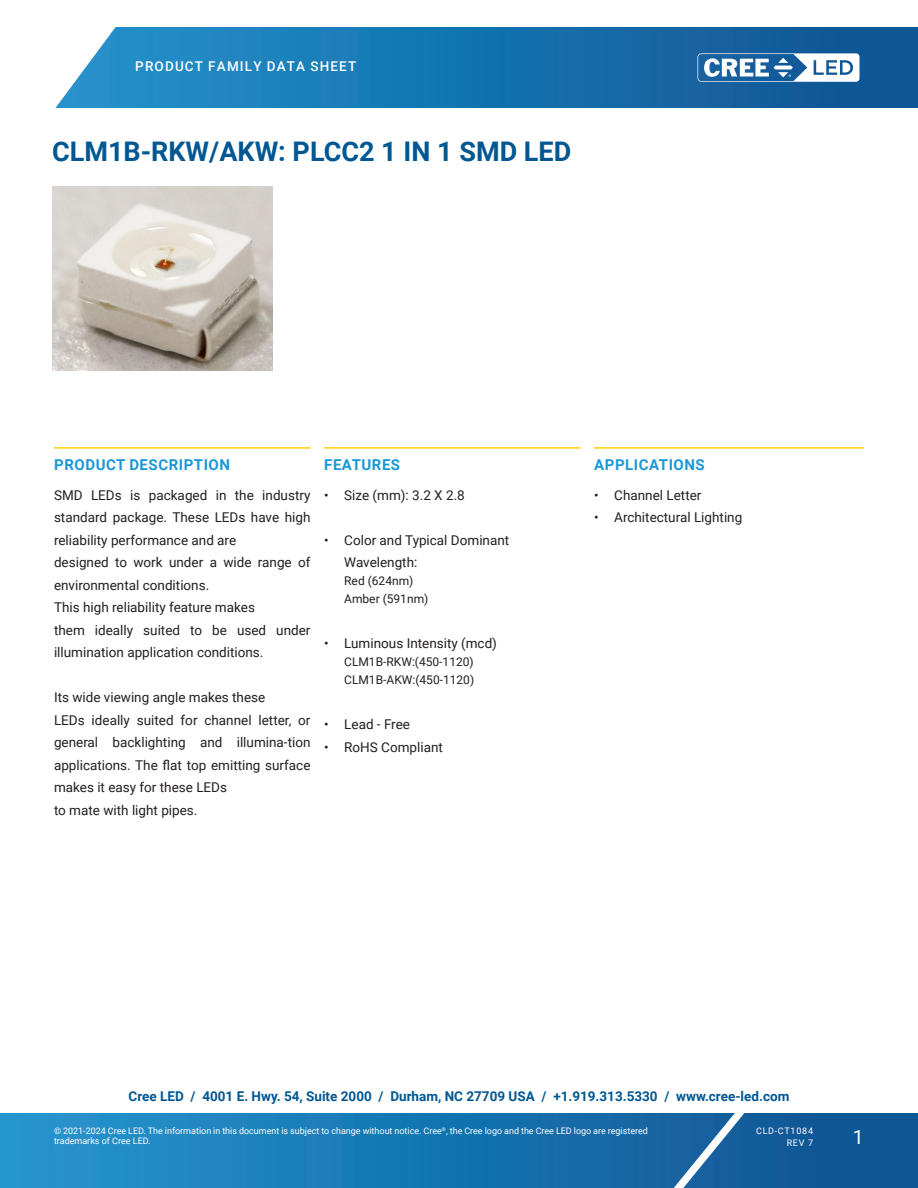
<style>
.page{position:relative;width:918px;height:1188px;background:#fff}
.page>*{position:absolute;margin:0;border:0;box-sizing:border-box;transform-origin:0 0}
.doc_title{font:700 27px "Roboto";color:#015792}
.t1{font:19.5px "Roboto";color:#fff}
.Section_heading_top_rule{font:700 15px "Roboto";letter-spacing:.035em;color:#1a98d6}
.Text_justify{font:13.5px/22.5px "Roboto";color:#231f20}
.t2{font:700 13.5px "Roboto";color:#015792}
.t3{font:500 13.5px "Roboto";letter-spacing:.085em;color:#fff}
.bullet_2{font:12px "Roboto";color:#231f20}
.t4{font:9px/10.8px "Roboto";color:#fff}
.t5{font:9px/12px "Roboto";letter-spacing:.085em;color:#fff;text-align:right}
</style>
<div class="page">
<svg style="left:0;top:1113px;width:918px;height:75px;background:#1876b2"></svg>
<svg style="left:644px;top:1113px;width:117px;height:75px;background:#296da6"></svg>
<svg style="left:55px;top:27px;width:863px;height:81px;background:#2078b2"></svg>
<svg style="left:697px;top:53px;width:162px;height:29px"></svg>
<hr style="left:54px;top:447px;width:256px;height:2px;background:#fece08">
<hr style="left:324px;top:447px;width:256px;height:2px;background:#fece08">
<hr style="left:594px;top:447px;width:270px;height:2px;background:#fece08">
<img style="left:52px;top:187px;width:221px;height:184px">
<p class="t3" style="left:135px;top:57px;width:222px">PRODUCT FAMILY DATA SHEET</p>
<p class="doc_title" style="left:52px;top:132px;width:521px">CLM1B-RKW/AKW: PLCC2 1 IN 1 SMD LED</p>
<p class="Section_heading_top_rule" style="left:54px;top:454px;width:177px">PRODUCT DESCRIPTION</p>
<p class="Text_justify" style="left:54px;top:483px;width:258px;text-align:justify">SMD LEDs is packaged in the industry standard package. These LEDs have high reliability performance and are</p>
<p class="Text_justify" style="left:54px;top:550px;width:258px">designed to work under a wide range of environmental conditions.</p>
<p class="Text_justify" style="left:54px;top:595px;width:202px">This high reliability feature makes</p>
<p class="Text_justify" style="left:54px;top:618px;width:258px">them ideally suited to be used under illumination application conditions.</p>
<p class="Text_justify" style="left:54px;top:685px;width:213px">Its wide viewing angle makes these</p>
<p class="Text_justify" style="left:54px;top:708px;width:258px;text-align:justify">LEDs ideally suited for channel letter, or general backlighting and illumina-tion applications. The flat top emitting surface makes it easy for these LEDs</p>
<p class="Text_justify" style="left:54px;top:798px;width:145px">to mate with light pipes.</p>
<p class="Section_heading_top_rule" style="left:324px;top:454px;width:77px">FEATURES</p>
<p class="Text_justify" style="left:324px;top:483px;width:142px">• Size (mm): 3.2 X 2.8</p>
<p class="Text_justify" style="left:344px;top:528px;width:167px;text-indent:-20px">• Color and Typical Dominant<br>Wavelength:</p>
<p class="bullet_2" style="left:344px;top:572px;width:71px">Red (624nm)</p>
<p class="bullet_2" style="left:344px;top:590px;width:86px">Amber (591nm)</p>
<p class="Text_justify" style="left:324px;top:631px;width:175px">• Luminous Intensity (mcd)</p>
<p class="bullet_2" style="left:344px;top:653px;width:131px">CLM1B-RKW:(450-1120)</p>
<p class="bullet_2" style="left:344px;top:671px;width:131px">CLM1B-AKW:(450-1120)</p>
<p class="Text_justify" style="left:324px;top:712px;width:88px">• Lead - Free</p>
<p class="Text_justify" style="left:324px;top:735px;width:120px">• RoHS Compliant</p>
<p class="Section_heading_top_rule" style="left:594px;top:454px;width:112px">APPLICATIONS</p>
<p class="Text_justify" style="left:594px;top:483px;width:109px">• Channel Letter</p>
<p class="Text_justify" style="left:594px;top:505px;width:150px">• Architectural Lighting</p>
<p class="t2" style="left:129px;top:1087px;width:662px">Cree LED / 4001 E. Hwy. 54, Suite 2000 / Durham, NC 27709 USA / +1.919.313.5330 / www.cree-led.com</p>
<p class="t4" style="left:54px;top:1125px;width:595px">© 2021-2024 Cree LED. The information in this document is subject to change without notice. Cree<sup>®</sup>, the Cree logo and the Cree LED logo are registered trademarks of Cree LED.</p>
<p class="t5" style="left:756px;top:1124px;width:58px">CLD-CT1084<br>REV 7</p>
<h2 class="t1" style="left:853px;top:1123px;width:12px">1</h2>
</div>
